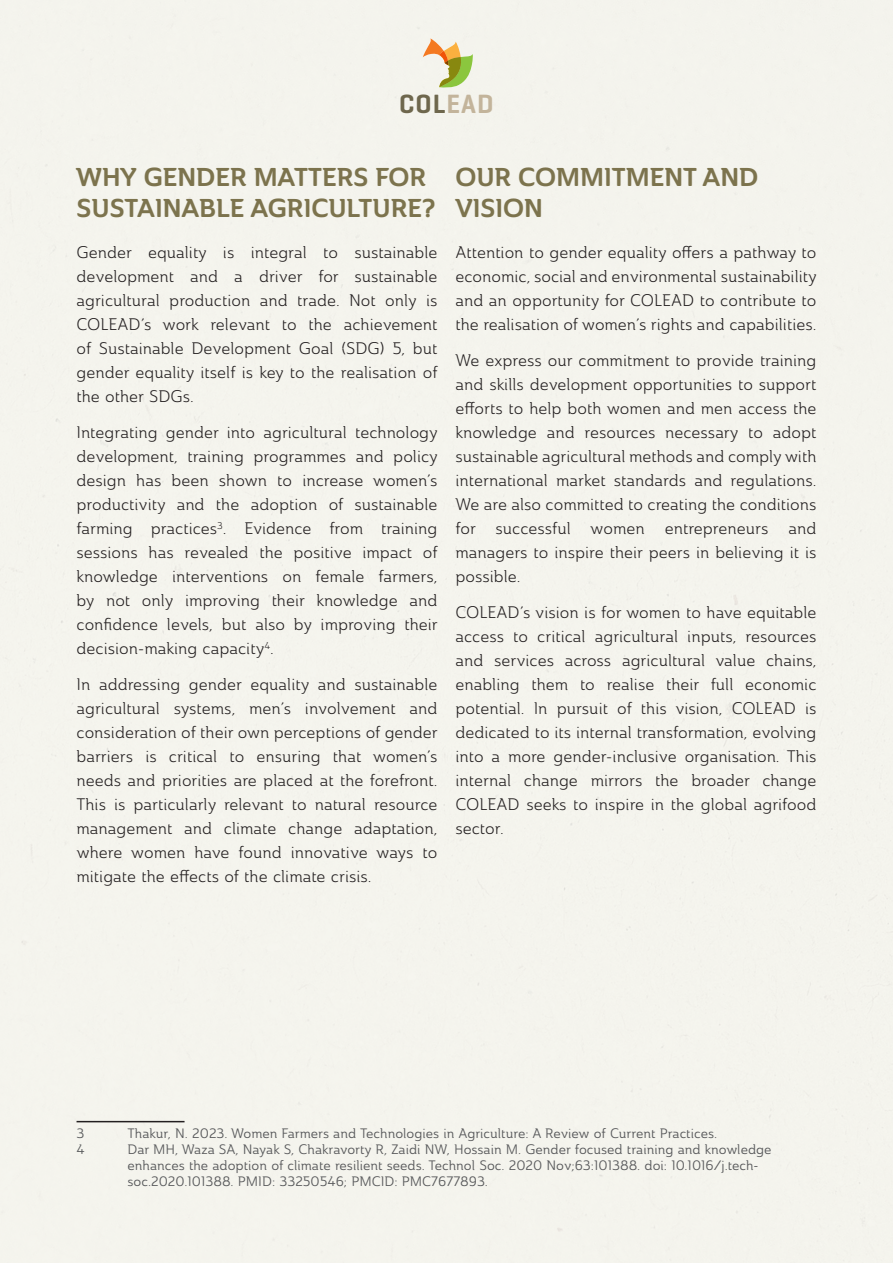
<style>
.page{position:relative;width:893px;height:1263px;background:#fff}
.page>*{position:absolute;margin:0;border:0;box-sizing:border-box;transform-origin:0 0}
.t1{font:600 26.85px "Geogrotesque";letter-spacing:.04em;color:#6e674d}
._1__Titre_brun{font:25.5px/30.6px "Ainslie Nor Bol";color:#7c734d}
.Body_COLEACP{font:16.5px/24px "Ainslie Nor Boo";color:#231f20;text-align:justify}
.Note_de_bas_de_page{font:13.5px/16.2px "Ainslie Nor Reg";color:#57585a}
.s1{color:#c3b49b}
</style>
<div class="page">
<hr style="left:77px;top:1121px;width:108px;height:1px;background:#231f20">
<svg style="left:423px;top:38px;width:50px;height:50px;background:#d8d09b"></svg>
<p class="t1" style="left:399px;top:87px;width:96px">COL<span class="s1">EAD</span></p>
<p class="_1__Titre_brun" style="left:77px;top:162px;width:360px">WHY GENDER MATTERS FOR<br>SUSTAINABLE AGRICULTURE?</p>
<p class="Body_COLEACP" style="left:77px;top:240px;width:362px">Gender equality is integral to sustainable development and a driver for sustainable agricultural production and trade. Not only is COLEAD’s work relevant to the achievement of Sustainable Development Goal (SDG) 5, but gender equality itself is key to the realisation of the other SDGs.</p>
<p class="Body_COLEACP" style="left:77px;top:420px;width:363px">Integrating gender into agricultural technology development, training programmes and policy design has been shown to increase women’s productivity and the adoption of sustainable farming practices<sup>3</sup>. Evidence from training sessions has revealed the positive impact of knowledge interventions on female farmers, by not only improving their knowledge and confidence levels, but also by improving their decision-making capacity<sup>4</sup>.</p>
<p class="Body_COLEACP" style="left:77px;top:672px;width:363px">In addressing gender equality and sustainable agricultural systems, men’s involvement and consideration of their own perceptions of gender barriers is critical to ensuring that women’s needs and priorities are placed at the forefront.<br>This is particularly relevant to natural resource management and climate change adaptation, where women have found innovative ways to mitigate the effects of the climate crisis.</p>
<p class="_1__Titre_brun" style="left:455px;top:162px;width:304px">OUR COMMITMENT AND<br>VISION</p>
<p class="Body_COLEACP" style="left:455px;top:240px;width:363px">Attention to gender equality offers a pathway to economic, social and environmental sustainability and an opportunity for COLEAD to contribute to the realisation of women’s rights and capabilities.</p>
<p class="Body_COLEACP" style="left:455px;top:348px;width:362px">We express our commitment to provide training and skills development opportunities to support efforts to help both women and men access the knowledge and resources necessary to adopt sustainable agricultural methods and comply with international market standards and regulations.<br>We are also committed to creating the conditions for successful women entrepreneurs and managers to inspire their peers in believing it is possible.</p>
<p class="Body_COLEACP" style="left:455px;top:600px;width:362px">COLEAD’s vision is for women to have equitable access to critical agricultural inputs, resources and services across agricultural value chains, enabling them to realise their full economic potential. In pursuit of this vision, COLEAD is dedicated to its internal transformation, evolving into a more gender-inclusive organisation. This internal change mirrors the broader change COLEAD seeks to inspire in the global agrifood sector.</p>
<p class="Note_de_bas_de_page" style="left:77px;top:1125px;width:9px">3</p>
<p class="Note_de_bas_de_page" style="left:128px;top:1125px;width:591px">Thakur, N. 2023. Women Farmers and Technologies in Agriculture: A Review of Current Practices.</p>
<p class="Note_de_bas_de_page" style="left:77px;top:1141px;width:10px">4</p>
<p class="Note_de_bas_de_page" style="left:128px;top:1141px;width:645px">Dar MH, Waza SA, Nayak S, Chakravorty R, Zaidi NW, Hossain M. Gender focused training and knowledge enhances the adoption of climate resilient seeds. Technol Soc. 2020 Nov;63:101388. doi: 10.1016/j.tech&shy;soc.2020.101388. PMID: 33250546; PMCID: PMC7677893.</p>
</div>
